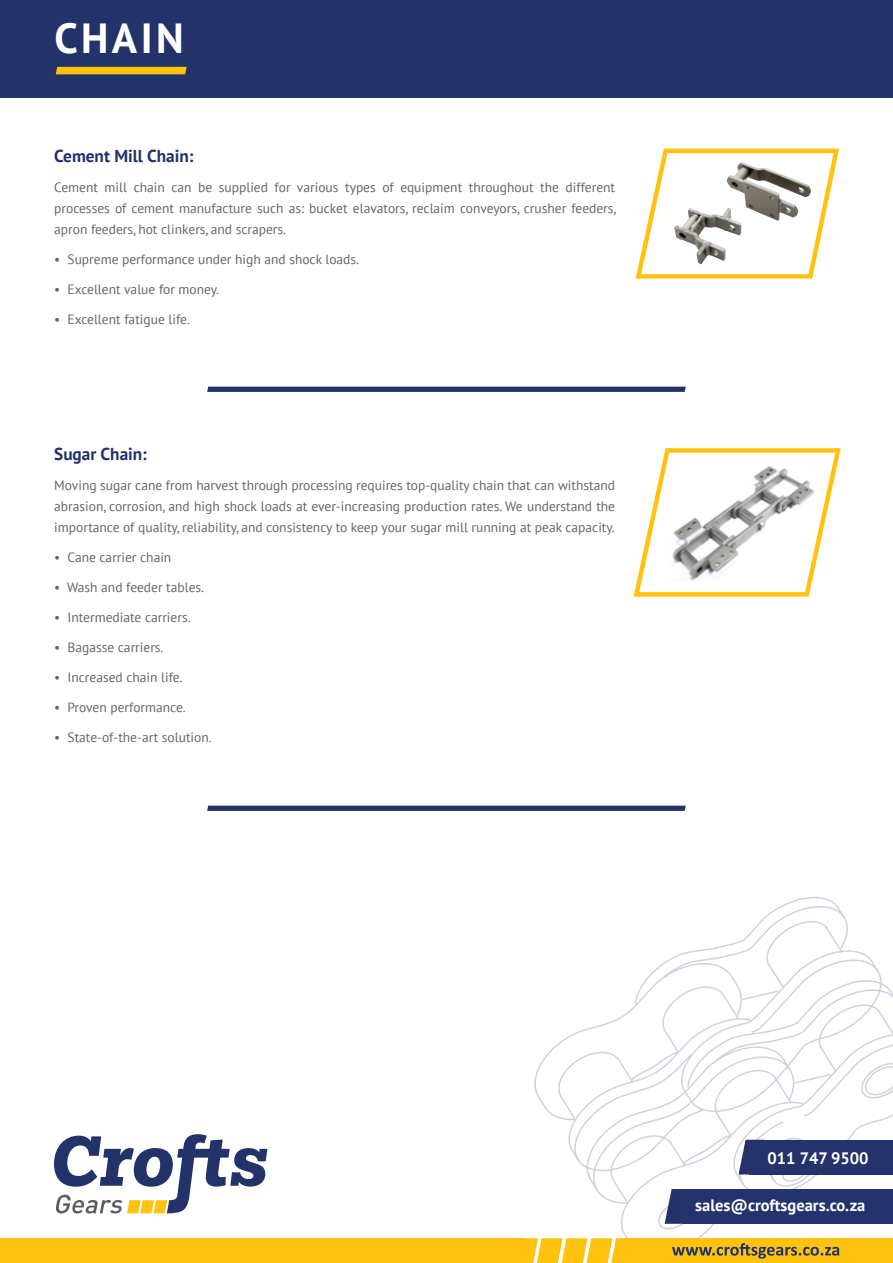
<style>
.page{position:relative;width:893px;height:1263px;background:#fff}
.page>*{position:absolute;margin:0;border:0;box-sizing:border-box;transform-origin:0 0}
.t1{font:700 42px "PT Sans";color:#fff}
.t2{font:700 17.25px "PT Sans";color:#233269}
.t3{font:700 16.5px "PT Sans";color:#fff}
.t4{font:13.5px/21px "PT Sans";color:#646565;text-align:justify}
</style>
<div class="page">
<div style="left:0;top:0;width:893px;height:97px;background:#233269"></div>
<svg style="left:56px;top:67px;width:131px;height:7px"></svg>
<svg style="left:534px;top:896px;width:359px;height:342px"></svg>
<svg style="left:54px;top:1134px;width:213px;height:79px"></svg>
<div style="left:624px;top:1238px;width:269px;height:25px;background:#ffc20e"></div>
<div style="left:0;top:1238px;width:524px;height:25px;background:#ffc20e"></div>
<svg style="left:524px;top:1238px;width:100px;height:25px;background:#ffcb33"></svg>
<svg style="left:672px;top:1243px;width:167px;height:16px"></svg>
<svg style="left:207px;top:387px;width:479px;height:5px;background:#27366c"></svg>
<svg style="left:633px;top:448px;width:208px;height:149px"></svg>
<svg style="left:635px;top:148px;width:204px;height:131px"></svg>
<svg style="left:665px;top:1189px;width:17px;height:35px"></svg>
<div style="left:682px;top:1189px;width:211px;height:35px;background:#24336b"></div>
<svg style="left:739px;top:1140px;width:10px;height:34px"></svg>
<div style="left:749px;top:1140px;width:144px;height:34px;background:#24336b"></div>
<svg style="left:207px;top:806px;width:479px;height:5px;background:#27366c"></svg>
<h1 class="t1" style="left:54px;top:11px;width:126px">CHAIN</h1>
<p class="t2" style="left:54px;top:144px;width:141px">Cement Mill Chain:</p>
<p class="t4" style="left:54px;top:176px;width:563px">Cement mill chain can be supplied for various types of equipment throughout the different processes of cement manufacture such as: bucket elavators, reclaim conveyors, crusher feeders, apron feeders, hot clinkers, and scrapers.</p>
<p class="t4" style="left:54px;top:248px;width:306px">• Supreme performance under high and shock loads.</p>
<p class="t4" style="left:54px;top:278px;width:166px">• Excellent value for money.</p>
<p class="t4" style="left:54px;top:308px;width:137px">• Excellent fatigue life.</p>
<p class="t2" style="left:54px;top:442px;width:94px">Sugar Chain:</p>
<p class="t4" style="left:54px;top:474px;width:562px">Moving sugar cane from harvest through processing requires top-quality chain that can withstand abrasion, corrosion, and high shock loads at ever-increasing production rates. We understand the importance of quality, reliability, and consistency to keep your sugar mill running at peak capacity.</p>
<p class="t4" style="left:54px;top:546px;width:119px">• Cane carrier chain</p>
<p class="t4" style="left:54px;top:576px;width:151px">• Wash and feeder tables.</p>
<p class="t4" style="left:54px;top:606px;width:138px">• Intermediate carriers.</p>
<p class="t4" style="left:54px;top:636px;width:111px">• Bagasse carriers.</p>
<p class="t4" style="left:54px;top:666px;width:130px">• Increased chain life.</p>
<p class="t4" style="left:54px;top:696px;width:133px">• Proven performance.</p>
<p class="t4" style="left:54px;top:726px;width:159px">• State-of-the-art solution.</p>
<p class="t3" style="left:767px;top:1147px;width:103px">011 747 9500</p>
<p class="t3" style="left:695px;top:1194px;width:172px">sales@croftsgears.co.za</p>
</div>
